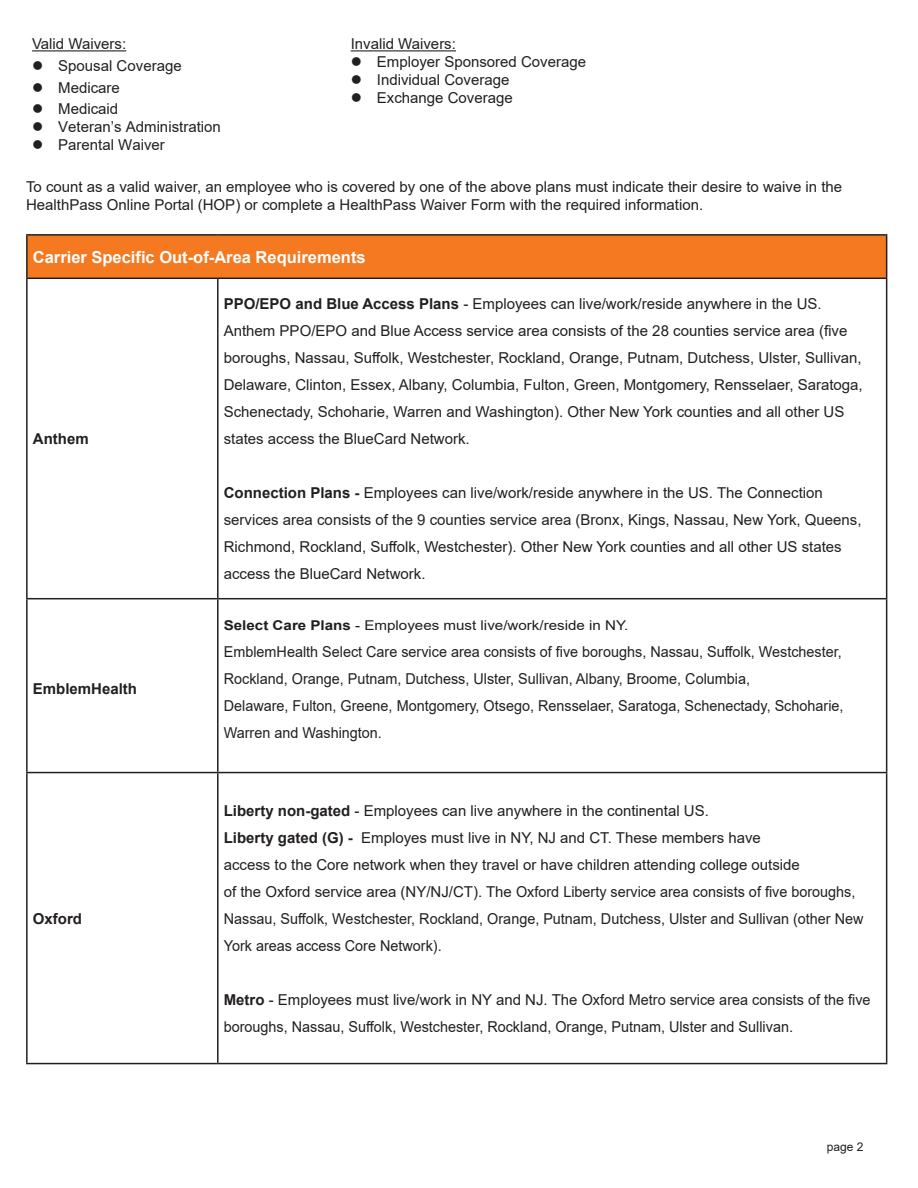
<style>
.page{position:relative;width:918px;height:1188px;background:#fff}
.page>*{position:absolute;margin:0;border:0;box-sizing:border-box;transform-origin:0 0}
.No_Hyphens{font:700 16.5px "Arial";color:#fff}
.No_Hyphens-2{font:15px/27px "Arial";color:#231f20}
.No_Hyphens-3{font:15px/27px "Arial";color:#231f20;scale:.96 1}
.No_Hyphens-4{font:700 15px "Arial";color:#231f20}
.t1{font:13.5px "Arial";color:#211d1e;scale:1.12 1}
.t2{font:12px "Arial";color:#231f20}
.s1{font-weight:700}
</style>
<div class="page">
<hr style="left:32px;top:50px;width:94px;height:1px;background:#231f20">
<hr style="left:351px;top:50px;width:105px;height:1px;background:#231f20">
<div style="left:27px;top:235px;width:860px;height:43px;background:#f47921"></div>
<hr style="left:26px;top:234px;width:192px;height:2px;background:#231f20">
<hr style="left:26px;top:236px;width:2px;height:42px;background:#231f20">
<hr style="left:218px;top:234px;width:669px;height:2px;background:#231f20">
<hr style="left:886px;top:236px;width:1px;height:42px;background:#231f20">
<hr style="left:26px;top:278px;width:192px;height:1px;background:#231f20">
<hr style="left:26px;top:279px;width:2px;height:319px;background:#231f20">
<hr style="left:218px;top:278px;width:669px;height:1px;background:#231f20">
<hr style="left:217px;top:279px;width:2px;height:319px;background:#231f20">
<hr style="left:886px;top:279px;width:1px;height:319px;background:#231f20">
<hr style="left:26px;top:598px;width:192px;height:1px;background:#231f20">
<hr style="left:26px;top:599px;width:2px;height:173px;background:#231f20">
<hr style="left:218px;top:598px;width:669px;height:1px;background:#231f20">
<hr style="left:217px;top:599px;width:2px;height:173px;background:#231f20">
<hr style="left:886px;top:599px;width:1px;height:173px;background:#231f20">
<hr style="left:26px;top:772px;width:192px;height:1px;background:#231f20">
<hr style="left:26px;top:773px;width:2px;height:290px;background:#231f20">
<hr style="left:218px;top:772px;width:669px;height:1px;background:#231f20">
<hr style="left:217px;top:773px;width:2px;height:290px;background:#231f20">
<hr style="left:886px;top:773px;width:1px;height:290px;background:#231f20">
<hr style="left:26px;top:1063px;width:192px;height:1px;background:#231f20">
<hr style="left:218px;top:1063px;width:669px;height:1px;background:#231f20">
<p class="No_Hyphens-2" style="left:32px;top:30px;width:96px">Valid Waivers:</p>
<p class="No_Hyphens-2" style="left:32px;top:52px;width:151px">● Spousal Coverage</p>
<p class="No_Hyphens-2" style="left:32px;top:74px;width:89px">● Medicare</p>
<p class="No_Hyphens-2" style="left:32px;top:95px;width:88px">● Medicaid</p>
<p class="No_Hyphens-2" style="left:32px;top:113px;width:190px">● Veteran’s Administration</p>
<p class="No_Hyphens-2" style="left:32px;top:131px;width:134px">● Parental Waiver</p>
<p class="No_Hyphens-2" style="left:351px;top:30px;width:107px">Invalid Waivers:</p>
<p class="No_Hyphens-2" style="left:351px;top:48px;width:237px">● Employer Sponsored Coverage</p>
<p class="No_Hyphens-2" style="left:351px;top:66px;width:160px">● Individual Coverage</p>
<p class="No_Hyphens-2" style="left:351px;top:84px;width:164px">● Exchange Coverage</p>
<p class="No_Hyphens-2" style="left:26px;top:178px;width:818px;line-height:18px">To count as a valid waiver, an employee who is covered by one of the above plans must indicate their desire to waive in the<br>HealthPass Online Portal (HOP) or complete a HealthPass Waiver Form with the required information.</p>
<p class="No_Hyphens" style="left:33px;top:245px;width:334px">Carrier Specific Out-of-Area Requirements</p>
<p class="No_Hyphens-4" style="left:33px;top:428px;width:57px">Anthem</p>
<p class="No_Hyphens-4" style="left:33px;top:678px;width:106px">EmblemHealth</p>
<p class="No_Hyphens-4" style="left:33px;top:908px;width:51px">Oxford</p>
<p class="No_Hyphens-2" style="left:224px;top:290px;width:640px"><span class="s1">PPO/EPO and Blue Access Plans</span> - Employees can live/work/reside anywhere in the US.<br>Anthem PPO/EPO and Blue Access service area consists of the 28 counties service area (five boroughs, Nassau, Suffolk, Westchester, Rockland, Orange, Putnam, Dutchess, Ulster, Sullivan, Delaware, Clinton, Essex, Albany, Columbia, Fulton, Green, Montgomery, Rensselaer, Saratoga, Schenectady, Schoharie, Warren and Washington). Other New York counties and all other US states access the BlueCard Network.</p>
<p class="No_Hyphens-2" style="left:224px;top:479px;width:639px"><span class="s1">Connection Plans -</span> Employees can live/work/reside anywhere in the US. The Connection services area consists of the 9 counties service area (Bronx, Kings, Nassau, New York, Queens, Richmond, Rockland, Suffolk, Westchester). Other New York counties and all other US states access the BlueCard Network.</p>
<p class="t1" style="left:224px;top:616px;width:363px"><span class="s1">Select Care Plans</span> - Employees must live/work/reside in NY.</p>
<p class="No_Hyphens-3" style="left:224px;top:638px;width:645px">EmblemHealth Select Care service area consists of five boroughs, Nassau, Suffolk, Westchester,<br>Rockland, Orange, Putnam, Dutchess, Ulster, Sullivan, Albany, Broome, Columbia,</p>
<p class="No_Hyphens-3" style="left:224px;top:692px;width:647px">Delaware, Fulton, Greene, Montgomery, Otsego, Rensselaer, Saratoga, Schenectady, Schoharie,</p>
<p class="No_Hyphens-3" style="left:224px;top:719px;width:166px">Warren and Washington.</p>
<p class="No_Hyphens-2" style="left:224px;top:797px;width:487px"><span class="s1">Liberty non-gated</span> - Employees can live anywhere in the continental US.</p>
<p class="No_Hyphens-2" style="left:224px;top:824px;width:539px"><span class="s1">Liberty gated (G) -</span> Employes must live in NY, NJ and CT. These members have</p>
<p class="No_Hyphens-2" style="left:224px;top:851px;width:578px">access to the Core network when they travel or have children attending college outside</p>
<p class="No_Hyphens-2" style="left:224px;top:878px;width:641px">of the Oxford service area (NY/NJ/CT). The Oxford Liberty service area consists of five boroughs,<br>Nassau, Suffolk, Westchester, Rockland, Orange, Putnam, Dutchess, Ulster and Sullivan (other New<br>York areas access Core Network).</p>
<p class="No_Hyphens-2" style="left:224px;top:986px;width:648px"><span class="s1">Metro</span> - Employees must live/work in NY and NJ. The Oxford Metro service area consists of the five boroughs, Nassau, Suffolk, Westchester, Rockland, Orange, Putnam, Ulster and Sullivan.</p>
<p class="t2" style="left:827px;top:1139px;width:38px">page 2</p>
</div>
